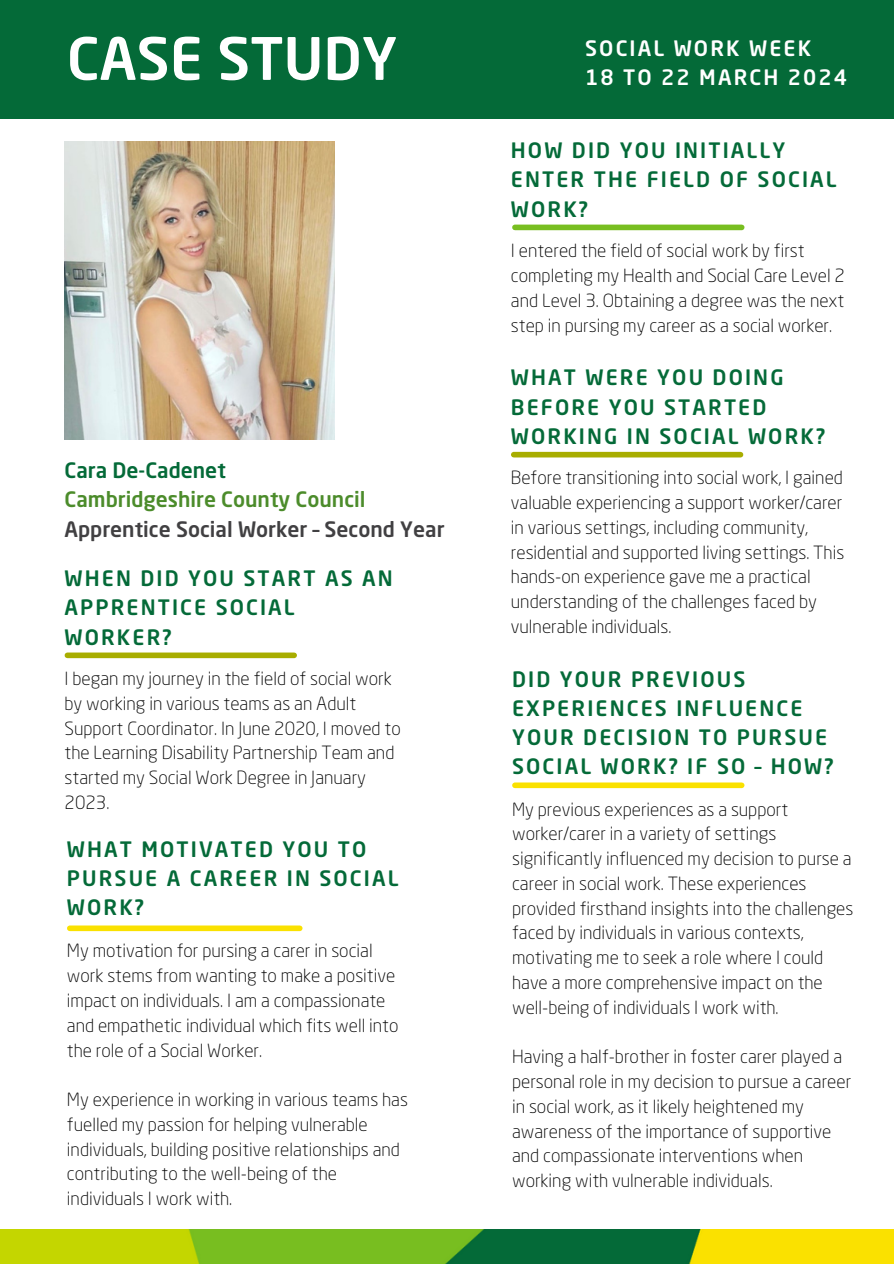
<style>
.page{position:relative;width:894px;height:1264px;background:#fff}
.page>*{position:absolute;margin:0;border:0;box-sizing:border-box;transform-origin:0 0}
.t1{font:500 57.6px "Neo Sans Std";color:#fff}
.t2{font:500 21px/29.2px "Neo Sans Std";letter-spacing:.1em;color:#046a38}
.t3{font:500 21px/29.2px "Neo Sans Std";color:#414042}
.t4{font:500 21px/29.2px "Neo Sans Std";letter-spacing:.1em;color:#fff}
.t5{font:300 18px/24.8px "Neo Sans Std";color:#000}
.s1{color:#046a38}
.s2{color:#4c8c2b}
</style>
<div class="page">
<div style="left:515px;top:224px;width:226px;height:6px;background:#78be20"></div>
<img style="left:0;top:1229px;width:893px;height:34px">
<div style="left:67px;top:652px;width:227px;height:6px;background:#a8ad00"></div>
<div style="left:0;top:0;width:893px;height:118px;background:#046a38"></div>
<div style="left:70px;top:925px;width:230px;height:6px;background:#fae100"></div>
<div style="left:515px;top:782px;width:226px;height:6px;background:#fae100"></div>
<img style="left:65px;top:141px;width:270px;height:298px">
<div style="left:513px;top:452px;width:227px;height:5px;background:#a8ad00"></div>
<h2 class="t1" style="left:67px;top:36px;width:332px">CASE STUDY</h2>
<p class="t3" style="left:65px;top:458px;width:381px"><span class="s1">Cara De-Cadenet<br></span><span class="s2">Cambridgeshire County Council<br></span>Apprentice Social Worker – Second Year</p>
<h2 class="t2" style="left:65px;top:565px;width:329px">WHEN DID YOU START AS AN<br>APPRENTICE SOCIAL<br>WORKER?</h2>
<p class="t5" style="left:65px;top:668px;width:337px">I began my journey in the field of social work by working in various teams as an Adult Support Coordinator. In June 2020, I moved to the Learning Disability Partnership Team and started my Social Work Degree in January 2023.</p>
<p class="t2" style="left:67px;top:836px;width:333px">WHAT MOTIVATED YOU TO<br>PURSUE A CAREER IN SOCIAL<br>WORK?</p>
<p class="t5" style="left:67px;top:940px;width:333px">My motivation for pursing a carer in social work stems from wanting to make a positive impact on individuals. I am a compassionate and empathetic individual which fits well into the role of a Social Worker.</p>
<p class="t5" style="left:67px;top:1088px;width:342px">My experience in working in various teams has fuelled my passion for helping vulnerable individuals, building positive relationships and contributing to the well-being of the individuals I work with.</p>
<h2 class="t4" style="left:585px;top:35px;width:263px">SOCIAL WORK WEEK<br>18 TO 22 MARCH 2024</h2>
<h3 class="t2" style="left:511px;top:138px;width:327px">HOW DID YOU INITIALLY<br>ENTER THE FIELD OF SOCIAL<br>WORK?</h3>
<h2 class="t5" style="left:511px;top:240px;width:335px">I entered the field of social work by first completing my Health and Social Care Level 2 and Level 3. Obtaining a degree was the next step in pursing my career as a social worker.</h2>
<p class="t2" style="left:511px;top:365px;width:316px">WHAT WERE YOU DOING<br>BEFORE YOU STARTED<br>WORKING IN SOCIAL WORK?</p>
<p class="t5" style="left:511px;top:467px;width:335px">Before transitioning into social work, I gained valuable experiencing a support worker/carer in various settings, including community, residential and supported living settings. This hands-on experience gave me a practical understanding of the challenges faced by vulnerable individuals.</p>
<h2 class="t2" style="left:512px;top:666px;width:323px">DID YOUR PREVIOUS<br>EXPERIENCES INFLUENCE<br>YOUR DECISION TO PURSUE<br>SOCIAL WORK? IF SO – HOW?</h2>
<h2 class="t5" style="left:512px;top:798px;width:343px">My previous experiences as a support worker/carer in a variety of settings significantly influenced my decision to purse a career in social work. These experiences provided firsthand insights into the challenges faced by individuals in various contexts, motivating me to seek a role where I could have a more comprehensive impact on the well-being of individuals I work with.</h2>
<p class="t5" style="left:512px;top:1046px;width:340px">Having a half-brother in foster carer played a personal role in my decision to pursue a career in social work, as it likely heightened my awareness of the importance of supportive and compassionate interventions when working with vulnerable individuals.</p>
</div>
